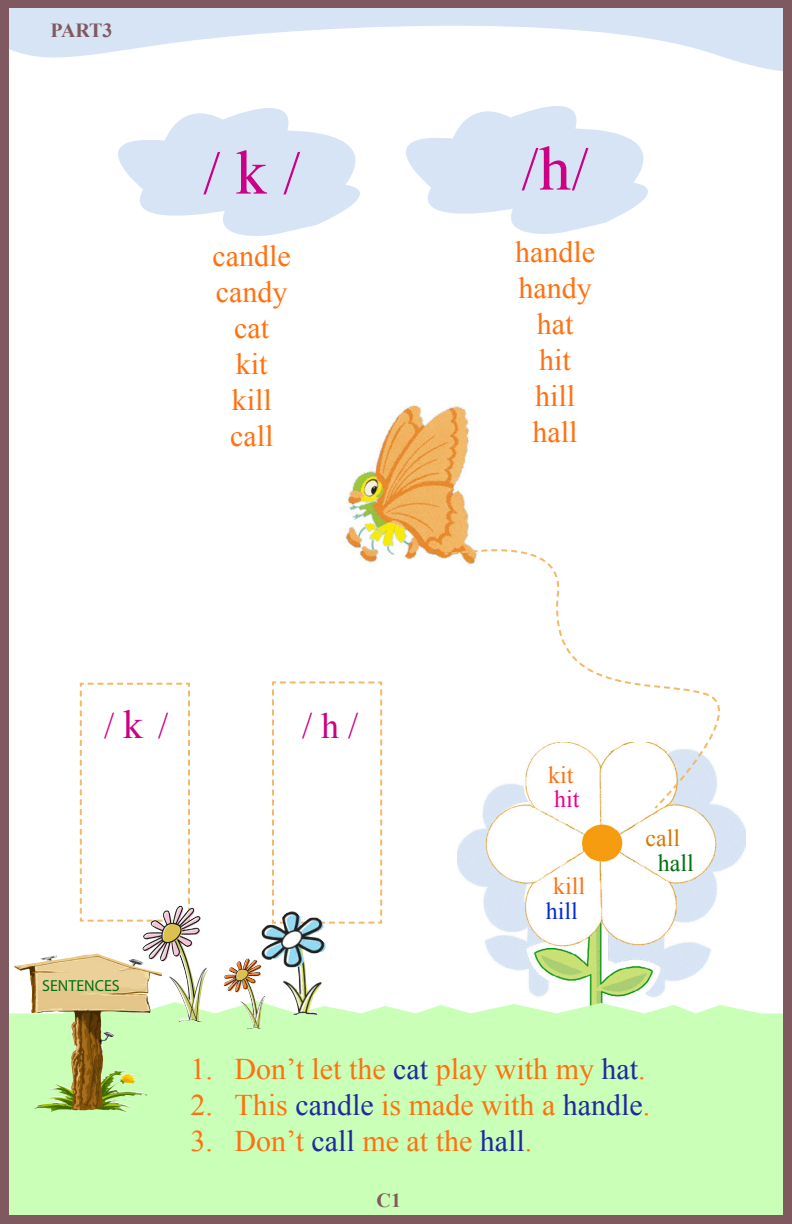
<style>
.page{position:relative;width:792px;height:1224px;background:#fff}
.page>*{position:absolute;margin:0;border:0;box-sizing:border-box;transform-origin:0 0}
.t1{font:60px "Times New Roman";color:#cc0086}
.t2{font:36px "Times New Roman";color:#cc0086}
.t3{font:30px/36px "Times New Roman";color:#ff7110;text-align:center}
.t4{font:24px "Times New Roman";color:#ff7110}
.t5{font:24px "Times New Roman";color:#007110}
.t6{font:24px "Times New Roman";color:#d47807}
.t7{font:24px "Times New Roman";color:#002ad9}
.t8{font:24px "Times New Roman";color:#ec008c}
.t9{font:700 20px "Times New Roman";color:#7f595f}
.t10{font:16px "Myriad Pro";color:#007110}
.s1{font-family:"Times Phonetic IPA"}
.s2{font-size:40px}
.s3{color:#20299f}
</style>
<div class="page">
<svg style="left:79px;top:682px;width:111px;height:240px"></svg>
<svg style="left:272px;top:681px;width:111px;height:243px"></svg>
<svg style="left:8px;top:7px;width:776px;height:102px"></svg>
<img style="left:458px;top:807px;width:288px;height:190px">
<div style="left:8px;top:997px;width:776px;height:219px;background:#c9ffb6"></div>
<img style="left:345px;top:405px;width:124px;height:158px">
<svg style="left:450px;top:538px;width:68px;height:13px"></svg>
<svg style="left:711px;top:696px;width:13px;height:111px"></svg>
<svg style="left:443px;top:551px;width:268px;height:259px"></svg>
<svg style="left:362px;top:85px;width:319px;height:149px"></svg>
<svg style="left:74px;top:87px;width:319px;height:149px"></svg>
<div style="left:784px;top:0;width:8px;height:1224px;background:#7f595f"></div>
<div style="left:0;top:0;width:792px;height:7px;background:#7f595f"></div>
<div style="left:0;top:1216px;width:792px;height:8px;background:#7f595f"></div>
<div style="left:0;top:0;width:8px;height:1224px;background:#7f595f"></div>
<img style="left:14px;top:953px;width:133px;height:159px">
<img style="left:261px;top:911px;width:65px;height:104px">
<img style="left:141px;top:906px;width:68px;height:116px">
<img style="left:224px;top:958px;width:42px;height:71px">
<p class="t9" style="left:50px;top:16px;width:64px">PART3</p>
<h1 class="t1" style="left:203px;top:133px;width:98px">/ <span class="s1">k</span> /</h1>
<p class="t3" style="left:213px;top:237px;width:80px">candle candy cat<br>kit kill call</p>
<p class="t2" style="left:104px;top:701px;width:66px">/ <span class="s2">k</span> /</p>
<p class="t2" style="left:302px;top:701px;width:58px">/ h/</p>
<p class="t10" style="left:42px;top:977px;width:79px">SENTENCES</p>
<h1 class="t1" style="left:522px;top:129px;width:68px">/<span class="s1">h</span>/</h1>
<p class="t3" style="left:515px;top:233px;width:81px">handle handy hat<br>hit<br>hill hall</p>
<p class="t4" style="left:548px;top:758px;width:27px">kit</p>
<p class="t8" style="left:554px;top:782px;width:27px">hit</p>
<p class="t4" style="left:553px;top:870px;width:34px">kill</p>
<p class="t7" style="left:546px;top:895px;width:34px">hill</p>
<p class="t6" style="left:645px;top:822px;width:36px">call</p>
<p class="t5" style="left:658px;top:847px;width:37px">hall</p>
<p class="t3" style="left:191px;top:1050px;width:457px">1. Don’t let the <span class="s3">cat</span> play with my <span class="s3">hat</span>.</p>
<p class="t3" style="left:191px;top:1086px;width:461px">2. This <span class="s3">candle</span> is made with a <span class="s3">handle</span>.</p>
<p class="t3" style="left:191px;top:1122px;width:343px">3. Don’t <span class="s3">call</span> me at the <span class="s3">hall</span>.</p>
<p class="t9" style="left:377px;top:1187px;width:26px">C1</p>
</div>
